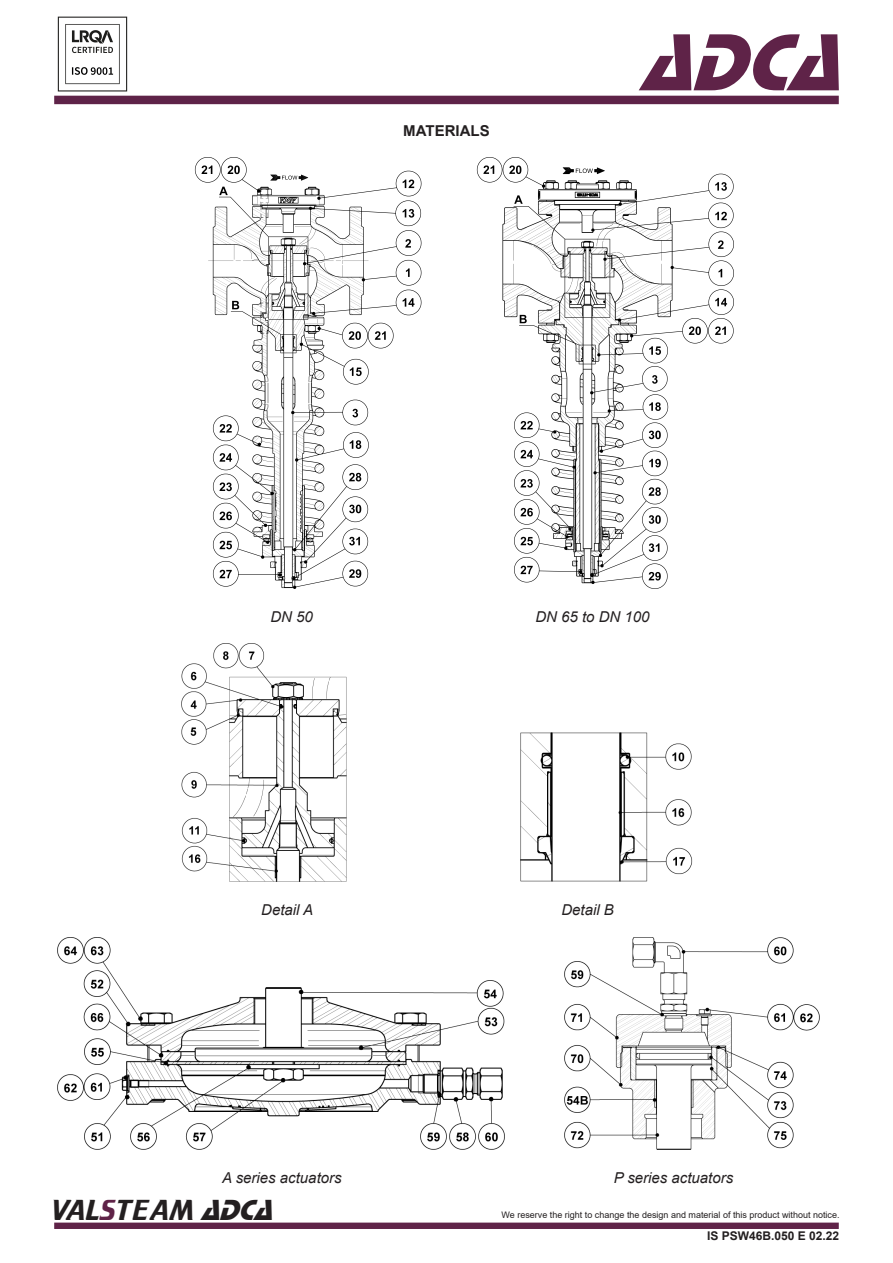
<style>
.page{position:relative;width:893px;height:1263px;background:#fff}
.page>*{position:absolute;margin:0;border:0;box-sizing:border-box;transform-origin:0 0}
.t1{font:italic 84px "Stop D";color:#5f2348}
.t2{font:30px "Trekker";color:#231f20}
.t3{font:italic 15px "Arial";color:#231f20}
.t4{font:700 15px "Arial";color:#231f20}
.t5{font:700 12px "Arial";color:#231f20}
.t6{font:9px "Arial";color:#231f20}
.s1{color:#5f2348}
.s2{font-family:"Stop D";font-style:italic}
</style>
<div class="page">
<div style="left:54px;top:96px;width:785px;height:8px;background:#5e2348"></div>
<div style="left:54px;top:1222px;width:785px;height:7px;background:#5f2348;border:2px solid #5f2348"></div>
<img style="left:57px;top:16px;width:71px;height:76px">
<img style="left:194px;top:158px;width:228px;height:431px">
<img style="left:521px;top:733px;width:172px;height:148px">
<img style="left:181px;top:644px;width:166px;height:237px">
<img style="left:476px;top:158px;width:258px;height:431px">
<img style="left:58px;top:937px;width:446px;height:213px">
<img style="left:564px;top:937px;width:255px;height:213px">
<p class="t4" style="left:403px;top:121px;width:88px">MATERIALS</p>
<h1 class="t1" style="left:640px;top:14px;width:227px">ADCA</h1>
<p class="t3" style="left:270px;top:607px;width:44px">DN 50</p>
<p class="t3" style="left:535px;top:607px;width:116px">DN 65 to DN 100</p>
<p class="t3" style="left:261px;top:900px;width:53px">Detail A</p>
<p class="t3" style="left:561px;top:900px;width:54px">Detail B</p>
<p class="t3" style="left:222px;top:1168px;width:121px">A series actuators</p>
<p class="t3" style="left:614px;top:1168px;width:121px">P series actuators</p>
<p class="t2" style="left:51px;top:1193px;width:232px">VAL<span class="s1">S</span>TEAM <span class="s2">ADCA</span></p>
<p class="t6" style="left:502px;top:1209px;width:340px">We reserve the right to change the design and material of this product without notice.</p>
<p class="t5" style="left:707px;top:1227px;width:134px">IS PSW46B.050 E 02.22</p>
</div>
